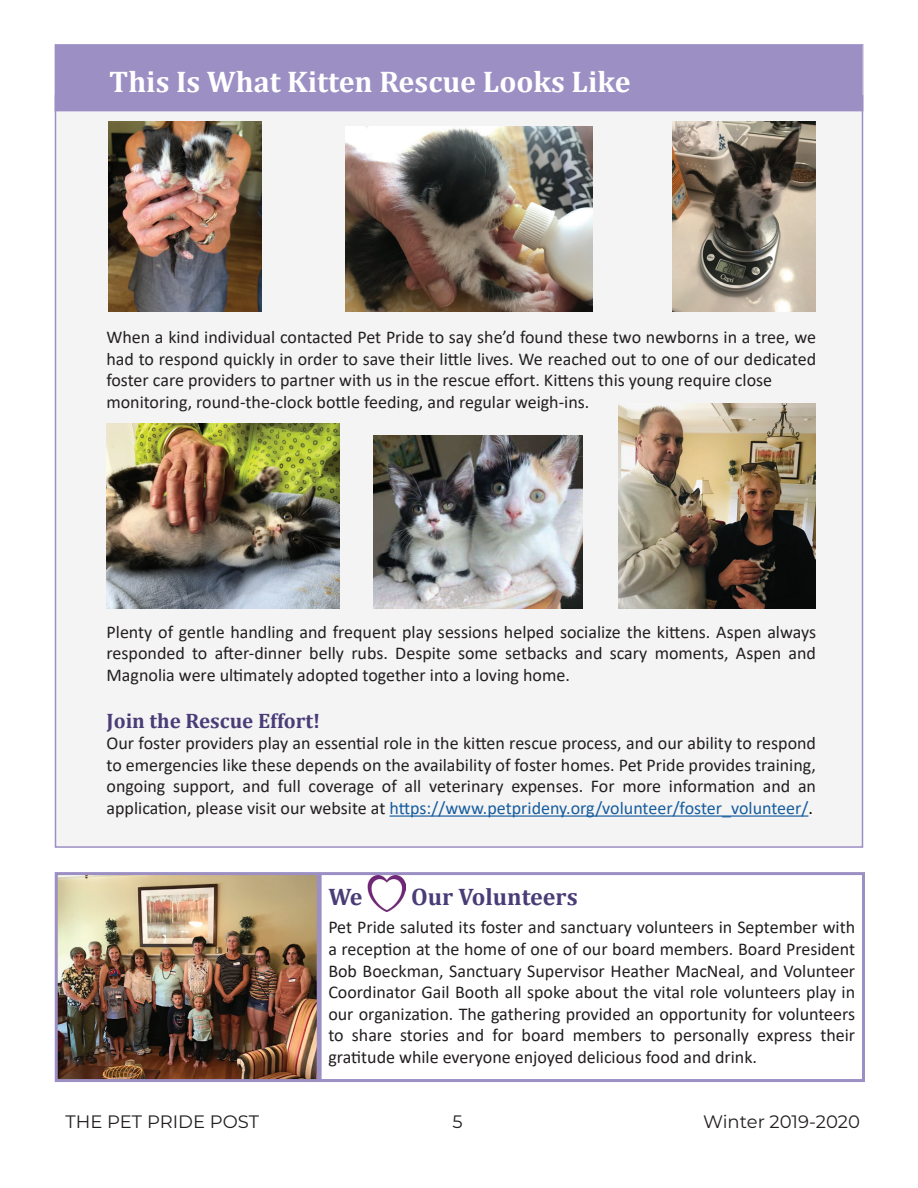
<style>
.page{position:relative;width:918px;height:1188px;background:#fff}
.page>*{position:absolute;margin:0;border:0;box-sizing:border-box;transform-origin:0 0}
.t1{font:700 30px "Cambria";color:#fff}
.t2{font:700 24px "Cambria";color:#4a3d77}
.t3{font:700 21px "Cambria";color:#4a3d77}
.t4{font:18px/21.6px "Calibri";color:#231f20;text-align:justify}
.t5{font:18px "Montserrat";color:#231f20}
.s1{color:#175d9e}
.s2{color:#000}
</style>
<div class="page">
<div style="left:55px;top:95px;width:808px;height:753px;background:#f4f4f5;border:2px solid #9c8fc4"></div>
<img style="left:108px;top:122px;width:154px;height:190px">
<img style="left:345px;top:127px;width:247px;height:185px">
<img style="left:673px;top:122px;width:142px;height:190px">
<img style="left:106px;top:423px;width:233px;height:185px">
<img style="left:373px;top:435px;width:210px;height:173px">
<img style="left:618px;top:404px;width:198px;height:204px">
<hr style="left:390px;top:815px;width:418px;height:2px;background:#175d9e">
<img style="left:59px;top:876px;width:257px;height:202px">
<div style="left:55px;top:872px;width:265px;height:210px;border:3px solid #9c8fc4"></div>
<img style="left:368px;top:876px;width:38px;height:36px">
<div style="left:319px;top:872px;width:546px;height:210px;border:3px solid #9c8fc4"></div>
<div style="left:54px;top:44px;width:810px;height:68px;background:#9c8fc4"></div>
<div style="left:56px;top:46px;width:806px;height:64px;border:1px solid #9c8fc4"></div>
<h1 class="t1" style="left:109px;top:60px;width:523px">This Is What Kitten Rescue Looks Like</h1>
<p class="t4" style="left:106px;top:326px;width:711px;text-align:left">When a kind individual contacted Pet Pride to say she’d found these two newborns in a tree, we had to respond quickly in order to save their little lives. We reached out to one of our dedicated foster care providers to partner with us in the rescue effort. Kittens this young require close monitoring, round-the-clock bottle feeding, and regular weigh-ins.</p>
<p class="t4" style="left:107px;top:620px;width:711px">Plenty of gentle handling and frequent play sessions helped socialize the kittens. Aspen always responded to after-dinner belly rubs. Despite some setbacks and scary moments, Aspen and Magnolia were ultimately adopted together into a loving home.</p>
<p class="t3" style="left:107px;top:706px;width:215px">Join the Rescue Effort!</p>
<p class="t4" style="left:107px;top:732px;width:711px">Our foster providers play an essential role in the kitten rescue process, and our ability to respond to emergencies like these depends on the availability of foster homes. Pet Pride provides training, ongoing support, and full coverage of all veterinary expenses. For more information and an application, please visit our website at <span class="s1">https://www.petprideny.org/volunteer/foster_volunteer/</span><span class="s2">.</span></p>
<h2 class="t2" style="left:328px;top:880px;width:36px">We</h2>
<h2 class="t2" style="left:411px;top:880px;width:168px">Our Volunteers</h2>
<p class="t4" style="left:328px;top:916px;width:528px">Pet Pride saluted its foster and sanctuary volunteers in September with a reception at the home of one of our board members. Board President Bob Boeckman, Sanctuary Supervisor Heather MacNeal, and Volunteer Coordinator Gail Booth all spoke about the vital role volunteers play in our organization. The gathering provided an opportunity for volunteers to share stories and for board members to personally express their gratitude while everyone enjoyed delicious food and drink.</p>
<p class="t5" style="left:65px;top:1109px;width:195px">THE PET PRIDE POST</p>
<p class="t5" style="left:452px;top:1109px;width:12px">5</p>
<p class="t5" style="left:703px;top:1109px;width:158px">Winter 2019-2020</p>
</div>
